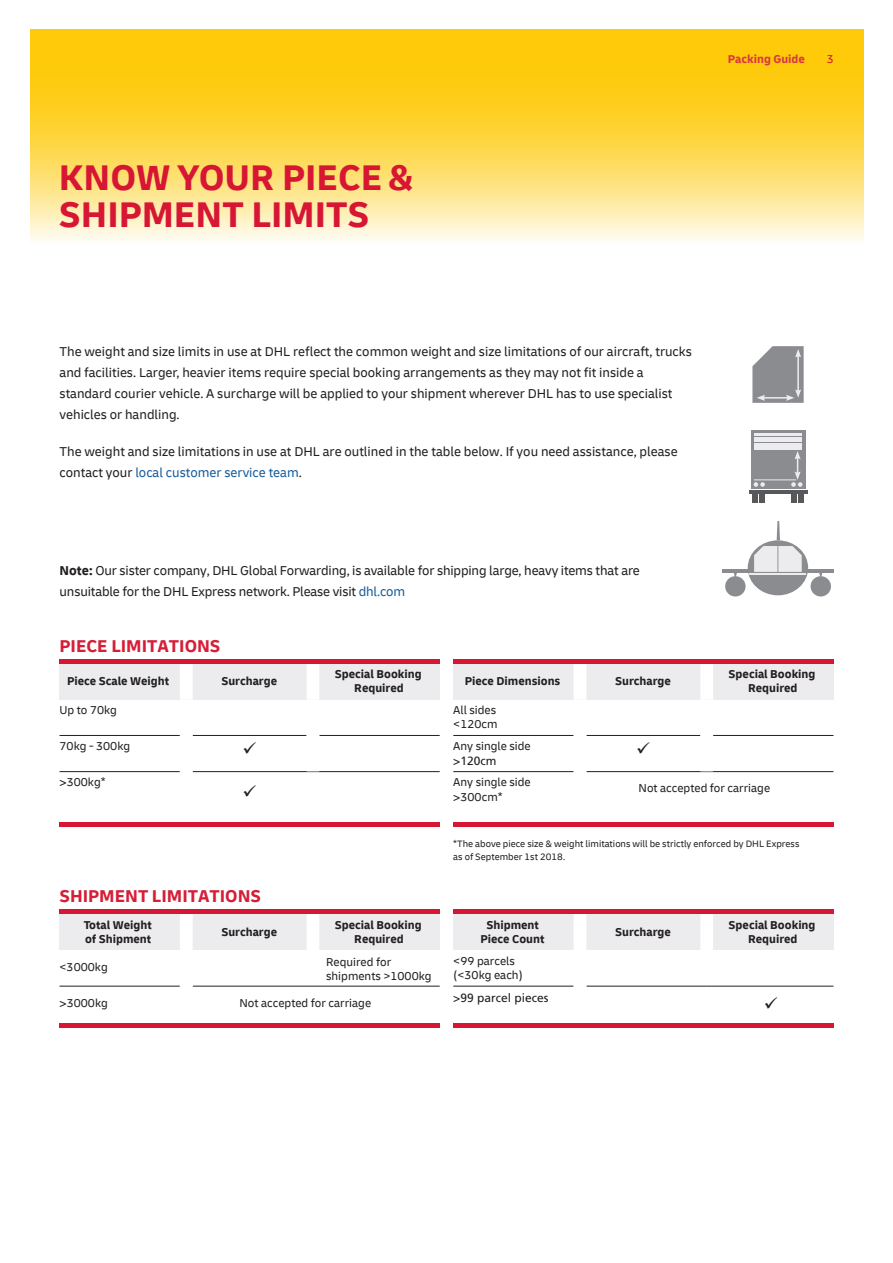
<style>
.page{position:relative;width:893px;height:1263px;background:#fff}
.page>*{position:absolute;margin:0;border:0;box-sizing:border-box;transform-origin:0 0}
.t1{font:700 37.5px/37.5px "Delivery";color:#d71634}
.t2{font:700 18px "Delivery";color:#d61e37}
.t3{font:13.5px/21.3px "Delivery";color:#231f20}
.t4{font:700 12px "Delivery";color:#231f20}
.t5{font:12px/14.4px "Delivery";color:#231f20}
.t6{font:12px "Delivery";color:#221e1f}
.t7{font:12px "Frutiger LT Std";color:#231f20}
.t8{font:700 12px "Delivery";color:#db3740}
.t9{font:12px "Delivery";color:#d71634}
.t10{font:9.75px/13.2px "Delivery";color:#231f20}
.s1{color:#175d9e}
.s2{font-weight:700}
.s3{font-family:"Frutiger LT Std"}
</style>
<div class="page">
<hr style="left:807px;top:570px;width:26px;height:3px;background:#8a8c8f">
<hr style="left:723px;top:570px;width:26px;height:3px;background:#8a8c8f">
<hr style="left:748px;top:490px;width:59px;height:4px;background:#57585a">
<div style="left:752px;top:494px;width:6px;height:8px;background:#57585a"></div>
<div style="left:759px;top:494px;width:6px;height:8px;background:#57585a"></div>
<div style="left:791px;top:494px;width:6px;height:8px;background:#57585a"></div>
<div style="left:798px;top:494px;width:6px;height:8px;background:#57585a"></div>
<div style="left:60px;top:914px;width:126px;height:36px;background:#ececee"></div>
<div style="left:186px;top:914px;width:127px;height:36px;background:#ececee"></div>
<div style="left:313px;top:914px;width:127px;height:36px;background:#ececee"></div>
<div style="left:180px;top:914px;width:13px;height:36px;background:#fff"></div>
<div style="left:307px;top:914px;width:12px;height:36px;background:#fff"></div>
<div style="left:60px;top:909px;width:380px;height:5px;background:#d71634"></div>
<hr style="left:60px;top:986px;width:120px;height:1px;background:#231f20">
<hr style="left:193px;top:986px;width:120px;height:1px;background:#231f20">
<hr style="left:313px;top:986px;width:127px;height:1px;background:#231f20">
<hr style="left:60px;top:1023px;width:380px;height:4px;background:#d71634">
<div style="left:453px;top:914px;width:127px;height:36px;background:#ececee"></div>
<div style="left:580px;top:914px;width:127px;height:36px;background:#ececee"></div>
<div style="left:707px;top:914px;width:126px;height:36px;background:#ececee"></div>
<div style="left:700px;top:914px;width:13px;height:36px;background:#fff"></div>
<div style="left:574px;top:914px;width:12px;height:36px;background:#fff"></div>
<div style="left:453px;top:909px;width:380px;height:5px;background:#d71634"></div>
<hr style="left:453px;top:986px;width:121px;height:1px;background:#231f20">
<hr style="left:586px;top:986px;width:121px;height:1px;background:#231f20">
<hr style="left:707px;top:986px;width:126px;height:1px;background:#231f20">
<hr style="left:453px;top:1023px;width:380px;height:4px;background:#d71634">
<div style="left:453px;top:663px;width:127px;height:36px;background:#ececee"></div>
<div style="left:580px;top:663px;width:127px;height:36px;background:#ececee"></div>
<div style="left:707px;top:663px;width:126px;height:36px;background:#ececee"></div>
<div style="left:700px;top:663px;width:13px;height:36px;background:#fff"></div>
<div style="left:574px;top:663px;width:12px;height:36px;background:#fff"></div>
<hr style="left:453px;top:659px;width:380px;height:4px;background:#d71634">
<hr style="left:453px;top:735px;width:121px;height:1px;background:#231f20">
<hr style="left:586px;top:735px;width:114px;height:1px;background:#231f20">
<hr style="left:713px;top:735px;width:120px;height:1px;background:#231f20">
<hr style="left:453px;top:771px;width:121px;height:1px;background:#231f20">
<hr style="left:586px;top:771px;width:121px;height:1px;background:#231f20">
<hr style="left:453px;top:823px;width:380px;height:4px;background:#d71634">
<hr style="left:707px;top:771px;width:126px;height:1px;background:#231f20">
<hr style="left:60px;top:823px;width:380px;height:4px;background:#d71634">
<div style="left:60px;top:663px;width:126px;height:36px;background:#ececee"></div>
<div style="left:186px;top:663px;width:127px;height:36px;background:#ececee"></div>
<div style="left:313px;top:663px;width:127px;height:36px;background:#ececee"></div>
<div style="left:307px;top:663px;width:12px;height:36px;background:#fff"></div>
<div style="left:180px;top:663px;width:13px;height:36px;background:#fff"></div>
<hr style="left:60px;top:659px;width:380px;height:4px;background:#d71634">
<hr style="left:60px;top:735px;width:120px;height:1px;background:#231f20">
<hr style="left:319px;top:735px;width:121px;height:1px;background:#231f20">
<hr style="left:193px;top:735px;width:114px;height:1px;background:#231f20">
<hr style="left:60px;top:771px;width:120px;height:1px;background:#231f20">
<hr style="left:193px;top:771px;width:120px;height:1px;background:#231f20">
<hr style="left:313px;top:771px;width:127px;height:1px;background:#231f20">
<svg style="left:30px;top:30px;width:833px;height:211px;background:#fed951"></svg>
<svg style="left:752px;top:346px;width:52px;height:57px;background:#9a9b9e"></svg>
<div style="left:751px;top:430px;width:54px;height:59px;background:#8a8c8f"></div>
<svg style="left:754px;top:482px;width:11px;height:5px"></svg>
<div style="left:754px;top:443px;width:48px;height:6px;background:#ececee"></div>
<div style="left:754px;top:437px;width:48px;height:5px;background:#ececee"></div>
<hr style="left:754px;top:433px;width:48px;height:3px;background:#ececee">
<svg style="left:791px;top:451px;width:11px;height:36px"></svg>
<hr style="left:754px;top:479px;width:42px;height:1px;background:#ececee">
<svg style="left:777px;top:521px;width:3px;height:19px"></svg>
<div style="left:748px;top:540px;width:60px;height:55px;background:#8a8c8f;border-radius:50%"></div>
<hr style="left:750px;top:573px;width:56px;height:1px;background:#ececee">
<svg style="left:754px;top:546px;width:48px;height:26px"></svg>
<div style="left:725px;top:576px;width:20px;height:20px;background:#8a8c8f;border-radius:50%"></div>
<div style="left:810px;top:576px;width:21px;height:20px;background:#8a8c8f;border-radius:50%"></div>
<p class="t1" style="left:59px;top:158px;width:356px">KNOW YOUR PIECE &amp;<br>SHIPMENT LIMITS</p>
<p class="t8" style="left:728px;top:51px;width:79px">Packing Guide</p>
<p class="t9" style="left:827px;top:51px;width:9px">3</p>
<p class="t3" style="left:60px;top:340px;width:634px">The weight and size limits in use at DHL reflect the common weight and size limitations of our aircraft, trucks and facilities. Larger, heavier items require special booking arrangements as they may not fit inside a standard courier vehicle. A surcharge will be applied to your shipment wherever DHL has to use specialist vehicles or handling.</p>
<p class="t3" style="left:60px;top:440px;width:620px">The weight and size limitations in use at DHL are outlined in the table below. If you need assistance, please contact your <span class="s1">local customer service team</span>.</p>
<p class="t3" style="left:60px;top:559px;width:582px"><span class="s2">Note:</span> Our sister company, DHL Global Forwarding, is available for shipping large, heavy items that are unsuitable for the DHL Express network. Please visit <span class="s1">dhl.com</span></p>
<h4 class="t2" style="left:60px;top:635px;width:162px">PIECE LIMITATIONS</h4>
<h6 class="t4" style="left:335px;top:667px;width:88px">Special Booking</h6>
<p class="t4" style="left:729px;top:667px;width:88px">Special Booking</p>
<p class="t4" style="left:67px;top:674px;width:103px">Piece Scale Weight</p>
<p class="t4" style="left:221px;top:674px;width:57px">Surcharge</p>
<p class="t4" style="left:465px;top:674px;width:97px">Piece Dimensions</p>
<p class="t4" style="left:615px;top:674px;width:57px">Surcharge</p>
<p class="t4" style="left:354px;top:681px;width:51px">Required</p>
<p class="t4" style="left:748px;top:681px;width:51px">Required</p>
<p class="t5" style="left:60px;top:703px;width:59px">Up to 70kg</p>
<p class="t5" style="left:453px;top:703px;width:46px">All sides &lt;120cm</p>
<p class="t5" style="left:60px;top:739px;width:72px">70kg - 300kg</p>
<p class="t5" style="left:453px;top:739px;width:79px">Any single side</p>
<p class="t7" style="left:453px;top:754px;width:45px">&gt;120cm</p>
<p class="t5" style="left:60px;top:775px;width:48px"><span class="s3">&gt;</span>300kg*</p>
<p class="t5" style="left:453px;top:775px;width:79px">Any single side</p>
<p class="t5" style="left:639px;top:781px;width:133px">Not accepted for carriage</p>
<p class="t5" style="left:453px;top:789px;width:51px"><span class="s3">&gt;</span>300cm*</p>
<p class="t10" style="left:453px;top:836px;width:348px">*The above piece size &amp; weight limitations will be strictly enforced by DHL Express as of September 1st 2018.</p>
<h4 class="t2" style="left:60px;top:885px;width:203px">SHIPMENT LIMITATIONS</h4>
<h6 class="t4" style="left:84px;top:917px;width:69px">Total Weight</h6>
<p class="t4" style="left:335px;top:917px;width:88px">Special Booking</p>
<p class="t4" style="left:486px;top:917px;width:54px">Shipment</p>
<p class="t4" style="left:729px;top:917px;width:88px">Special Booking</p>
<p class="t4" style="left:221px;top:925px;width:57px">Surcharge</p>
<p class="t4" style="left:615px;top:925px;width:57px">Surcharge</p>
<h6 class="t4" style="left:85px;top:932px;width:68px">of Shipment</h6>
<p class="t4" style="left:354px;top:932px;width:51px">Required</p>
<p class="t4" style="left:480px;top:932px;width:65px">Piece Count</p>
<p class="t4" style="left:748px;top:932px;width:51px">Required</p>
<p class="t6" style="left:326px;top:954px;width:67px">Required for</p>
<p class="t5" style="left:453px;top:953px;width:63px">&lt;99 parcels</p>
<p class="t5" style="left:60px;top:959px;width:50px">&lt;3000kg</p>
<p class="t6" style="left:326px;top:969px;width:107px">shipments &gt;1000kg</p>
<p class="t5" style="left:453px;top:968px;width:71px">(&lt;30kg each)</p>
<p class="t7" style="left:453px;top:990px;width:97px">&gt;99 parcel pieces</p>
<p class="t5" style="left:60px;top:995px;width:50px"><span class="s3">&gt;</span>3000kg</p>
<p class="t5" style="left:240px;top:995px;width:133px">Not accepted for carriage</p>
</div>
